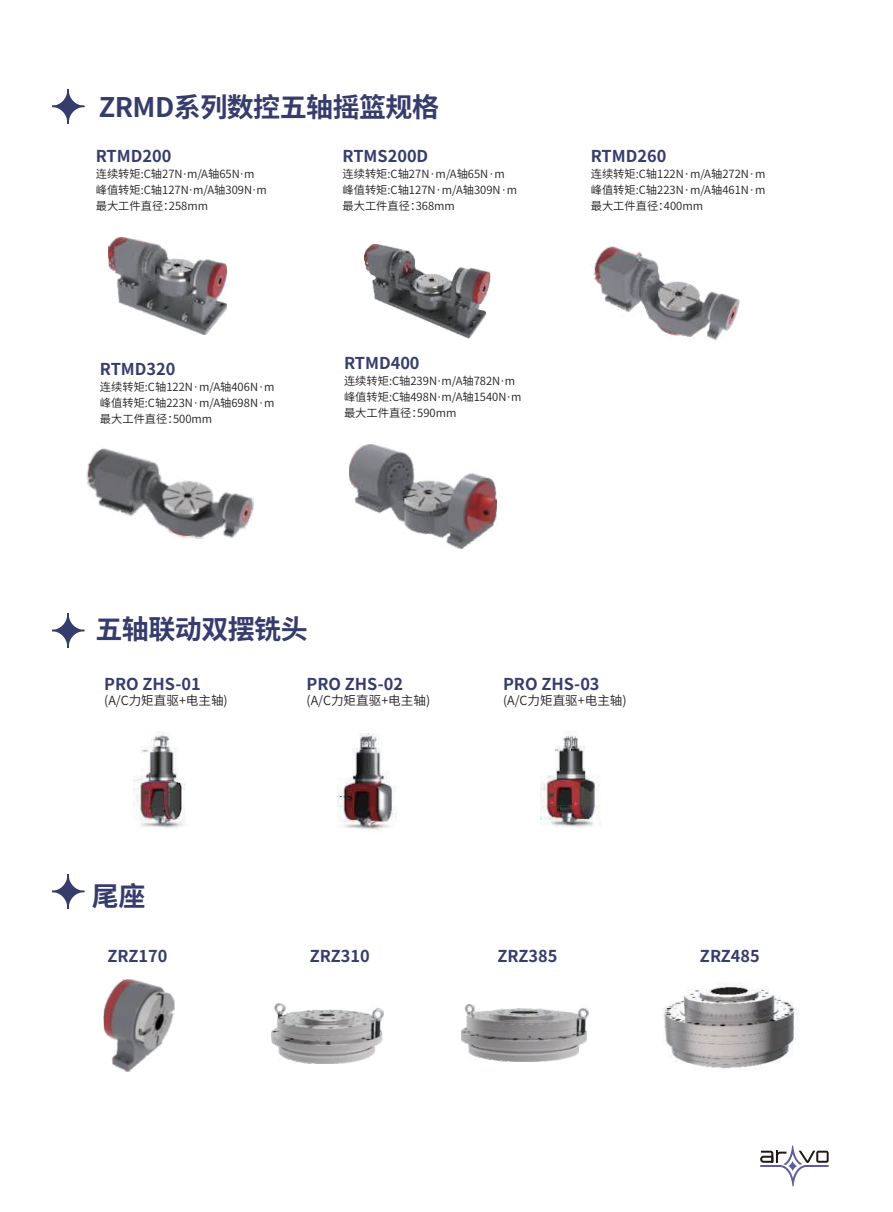
<style>
.page{position:relative;width:893px;height:1212px;background:#fff}
.page>*{position:absolute;margin:0;border:0;box-sizing:border-box;transform-origin:0 0}
.t1{font:700 27px "Source Han Sans CN";letter-spacing:-.02em;color:#363d6d}
.t2{font:700 16.35px "Source Han Sans CN";color:#363d6d}
.t3{font:12.6px "Source Han Sans CN";color:#231f20}
.t4{font:11.25px/15.9px "Source Han Sans CN";color:#231f20}
</style>
<div class="page">
<svg style="left:760px;top:1145px;width:69px;height:41px"></svg>
<svg style="left:52px;top:88px;width:33px;height:36px"></svg>
<svg style="left:52px;top:613px;width:33px;height:35px"></svg>
<svg style="left:52px;top:874px;width:33px;height:35px"></svg>
<img style="left:591px;top:246px;width:149px;height:95px">
<img style="left:108px;top:237px;width:119px;height:98px">
<img style="left:365px;top:244px;width:125px;height:95px">
<img style="left:86px;top:448px;width:168px;height:91px">
<img style="left:350px;top:444px;width:146px;height:104px">
<img style="left:133px;top:732px;width:52px;height:96px">
<img style="left:338px;top:733px;width:59px;height:97px">
<img style="left:541px;top:733px;width:59px;height:94px">
<img style="left:103px;top:979px;width:72px;height:93px">
<img style="left:271px;top:1004px;width:112px;height:59px">
<img style="left:462px;top:1005px;width:126px;height:57px">
<img style="left:662px;top:983px;width:136px;height:86px">
<h1 class="t1" style="left:99px;top:92px;width:342px">ZRMD系列数控五轴摇篮规格</h1>
<h2 class="t2" style="left:96px;top:147px;width:77px">RTMD200</h2>
<p class="t4" style="left:96px;top:166px;width:173px">连续转矩:C轴27N·m/A轴65N·m峰值转矩:C轴127N·m/A轴309N·m最大工件直径：258mm</p>
<h2 class="t2" style="left:100px;top:360px;width:77px">RTMD320</h2>
<p class="t4" style="left:100px;top:379px;width:176px;text-align:justify">连续转矩:C轴122N·m/A轴406N·m峰值转矩:C轴223N·m/A轴698N·m最大工件直径：500mm</p>
<h2 class="t2" style="left:343px;top:147px;width:87px">RTMS200D</h2>
<p class="t4" style="left:343px;top:166px;width:176px">连续转矩:C轴27N·m/A轴65N·m峰值转矩:C轴127N·m/A轴309N·m最大工件直径：368mm</p>
<h2 class="t2" style="left:344px;top:354px;width:77px">RTMD400</h2>
<p class="t4" style="left:344px;top:373px;width:179px">连续转矩:C轴239N·m/A轴782N·m峰值转矩:C轴498N·m/A轴1540N·m最大工件直径：590mm</p>
<h2 class="t2" style="left:591px;top:147px;width:77px">RTMD260</h2>
<p class="t4" style="left:591px;top:166px;width:176px;text-align:justify">连续转矩:C轴122N·m/A轴272N·m峰值转矩:C轴223N·m/A轴461N·m最大工件直径：400mm</p>
<h1 class="t1" style="left:96px;top:614px;width:214px">五轴联动双摆铣头</h1>
<h2 class="t2" style="left:104px;top:674px;width:98px">PRO ZHS-01</h2>
<p class="t3" style="left:104px;top:694px;width:125px">(A/C力矩直驱+电主轴)</p>
<h1 class="t1" style="left:92px;top:880px;width:55px">尾座</h1>
<h2 class="t2" style="left:307px;top:674px;width:98px">PRO ZHS-02</h2>
<p class="t3" style="left:307px;top:694px;width:125px">(A/C力矩直驱+电主轴)</p>
<h2 class="t2" style="left:503px;top:674px;width:98px">PRO ZHS-03</h2>
<p class="t3" style="left:503px;top:694px;width:125px">(A/C力矩直驱+电主轴)</p>
<h2 class="t2" style="left:108px;top:947px;width:61px">ZRZ170</h2>
<h2 class="t2" style="left:310px;top:947px;width:61px">ZRZ310</h2>
<h2 class="t2" style="left:498px;top:947px;width:61px">ZRZ385</h2>
<h2 class="t2" style="left:700px;top:947px;width:61px">ZRZ485</h2>
</div>
